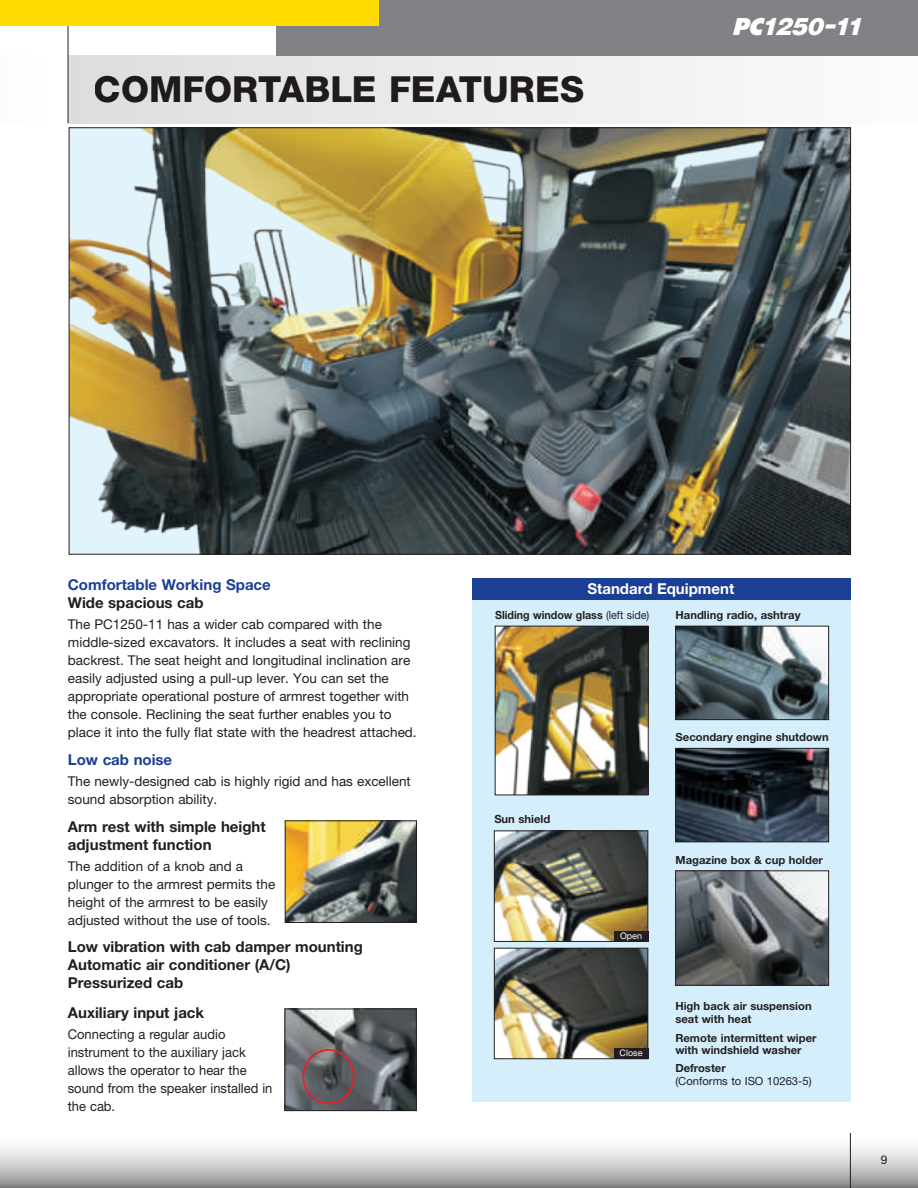
<style>
.page{position:relative;width:918px;height:1188px;background:#fff}
.page>*{position:absolute;margin:0;border:0;box-sizing:border-box;transform-origin:0 0}
.t1{font:800 36px "Helvetica Neue LT Pro";color:#231f20}
.t2{font:italic 22.5px "Komatsu VI";letter-spacing:-.055em;color:#fff}
.t3{font:700 15px/18px "Helvetica Neue";color:#231f20}
.t4{font:700 15px/18px "Helvetica Neue LT Pro";color:#231f20}
.t5{font:700 15px "Helvetica Neue LT Pro";color:#1b3f94}
.t6{font:700 15px "Helvetica Neue";color:#fff}
.t7{font:13.5px/18px "Helvetica Neue LT Pro";color:#231f20}
.t8{font:13.5px/18px "Helvetica Neue";color:#231f20;scale:.96 1}
.t9{font:12px "Helvetica Neue LT Pro";color:#231f20}
.t10{font:700 11.25px/12.8px "Helvetica Neue";color:#231f20}
.t11{font:700 11.25px "Helvetica Neue";color:#231f20;scale:.95 1}
.t12{font:11.25px "Helvetica Neue";color:#231f20}
.t13{font:9px "Helvetica Neue LT Pro";color:#fff}
.s1{font-family:"Helvetica Neue LT Pro"}
.s2{font-weight:400}
</style>
<div class="page">
<img style="left:71px;top:130px;width:778px;height:422px">
<div style="left:68px;top:55px;width:850px;height:68px;background:linear-gradient(to right,#ddddde,#fbfcfc)"></div>
<hr style="left:68px;top:0;width:1px;height:123px;background:#231f20">
<div style="left:472px;top:594px;width:379px;height:508px;background:#d4effb"></div>
<div style="left:472px;top:579px;width:379px;height:21px;background:#1b3f94"></div>
<img style="left:497px;top:628px;width:149px;height:165px">
<div style="left:495px;top:626px;width:153px;height:169px;border:1px solid #231f20"></div>
<img style="left:677px;top:628px;width:150px;height:90px">
<div style="left:675px;top:626px;width:154px;height:94px;border:1px solid #231f20"></div>
<img style="left:677px;top:750px;width:150px;height:90px">
<div style="left:675px;top:748px;width:154px;height:94px;border:1px solid #231f20"></div>
<img style="left:677px;top:873px;width:150px;height:110px">
<div style="left:675px;top:871px;width:154px;height:114px;border:1px solid #231f20"></div>
<img style="left:287px;top:1011px;width:128px;height:98px">
<div style="left:285px;top:1009px;width:132px;height:102px;border:1px solid #231f20"></div>
<div style="left:302px;top:1049px;width:53px;height:55px;border:2px solid #ee1d23;border-radius:50%"></div>
<img style="left:287px;top:823px;width:128px;height:98px">
<div style="left:285px;top:821px;width:132px;height:102px;border:1px solid #231f20"></div>
<img style="left:496px;top:833px;width:150px;height:107px">
<div style="left:494px;top:831px;width:154px;height:111px;border:1px solid #231f20"></div>
<img style="left:496px;top:950px;width:150px;height:107px">
<div style="left:494px;top:948px;width:154px;height:111px;border:1px solid #231f20"></div>
<div style="left:614px;top:931px;width:34px;height:11px;background:#231f20"></div>
<div style="left:614px;top:1048px;width:34px;height:11px;background:#231f20"></div>
<div style="left:276px;top:0;width:642px;height:55px;background:#808285"></div>
<div style="left:0;top:0;width:378px;height:25px;background:#ffdc01"></div>
<svg style="left:0;top:1133px;width:918px;height:55px"></svg>
<hr style="left:850px;top:1133px;width:1px;height:55px;background:#231f20">
<h1 class="t1" style="left:94px;top:68px;width:492px">COMFORTABLE FEATURES</h1>
<h2 class="t2" style="left:733px;top:15px;width:133px">PC1250-11</h2>
<p class="t5" style="left:68px;top:575px;width:205px">Comfortable Working Space</p>
<p class="t4" style="left:68px;top:593px;width:137px">Wide spacious cab</p>
<p class="t7" style="left:68px;top:615px;width:350px">The PC1250-11 has a wider cab compared with the middle-sized excavators. It includes a seat with reclining backrest. The seat height and longitudinal inclination are easily adjusted using a pull-up lever. You can set the appropriate operational posture of armrest together with the console. Reclining the seat further enables you to place it into the fully flat state with the headrest attached.</p>
<p class="t5" style="left:68px;top:750px;width:106px">Low cab noise</p>
<p class="t7" style="left:68px;top:772px;width:345px">The newly-designed cab is highly rigid and has excellent sound absorption ability.</p>
<p class="t4" style="left:68px;top:817px;width:199px">Arm rest with simple height adjustment function</p>
<p class="t7" style="left:68px;top:857px;width:209px">The addition of a knob and a plunger to the armrest permits the height of the armrest to be easily adjusted without the use of tools.</p>
<p class="t3" style="left:68px;top:938px;width:297px">Low vibration with cab damper mounting<br>Automatic air conditioner (A/C)<br>Pressurized cab</p>
<p class="t3" style="left:68px;top:1004px;width:138px"><span class="s1">A</span>uxiliary input jack</p>
<p class="t8" style="left:68px;top:1025px;width:215px">Connecting a regular audio instrument to the auxiliary jack allows the operator to hear the sound from the speaker installed in the cab.</p>
<p class="t6" style="left:587px;top:579px;width:148px">Standard Equipment</p>
<p class="t11" style="left:495px;top:608px;width:164px">Sliding window glass <span class="s2">(left side)</span></p>
<p class="t10" style="left:676px;top:609px;width:126px">Handling radio, ashtray</p>
<p class="t10" style="left:494px;top:812px;width:57px">Sun shield</p>
<p class="t10" style="left:676px;top:731px;width:155px">Secondary engine shutdown</p>
<p class="t13" style="left:620px;top:930px;width:24px">Open</p>
<p class="t13" style="left:620px;top:1047px;width:24px">Close</p>
<p class="t10" style="left:676px;top:853px;width:149px">Magazine box &amp; cup holder</p>
<p class="t10" style="left:675px;top:1000px;width:138px">High back air suspension seat with heat</p>
<p class="t10" style="left:675px;top:1031px;width:143px">Remote intermittent wiper with windshield washer</p>
<p class="t10" style="left:675px;top:1062px;width:52px">Defroster</p>
<p class="t12" style="left:675px;top:1074px;width:138px">(Conforms to ISO 10263-5)</p>
<p class="t9" style="left:881px;top:1153px;width:8px">9</p>
</div>
